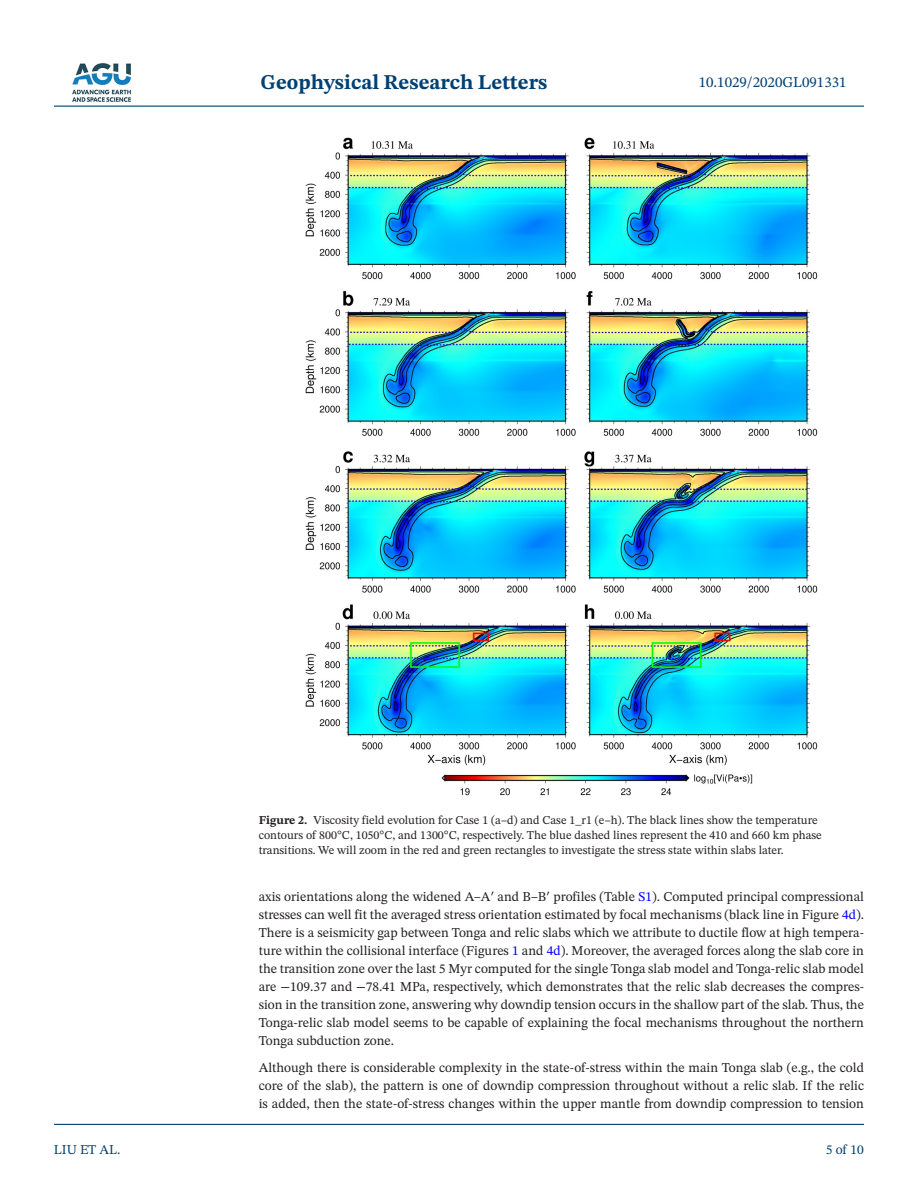
<style>
.page{position:relative;width:918px;height:1188px;background:#fff}
.page>*{position:absolute;margin:0;border:0;box-sizing:border-box;transform-origin:0 0}
.t1{font:700 21px "STIX Two Text";color:#004073}
.t2{font:15px "STIX Two Text";color:#004073}
.t3{font:13.5px/18px "STIX Two Text";color:#231f20;text-align:justify}
.t4{font:13.5px "STIX Two Text";color:#004073}
.t5{font:12px/15px "STIX Two Text";color:#231f20}
.s1{font-weight:700}
.s2{color:#00f}
</style>
<div class="page">
<hr style="left:54px;top:106px;width:810px;height:1px;background:#004073">
<hr style="left:54px;top:1124px;width:810px;height:1px;background:#004073">
<img style="left:72px;top:63px;width:59px;height:39px">
<img style="left:305px;top:137px;width:512px;height:659px">
<h1 class="t1" style="left:261px;top:67px;width:288px">Geophysical Research Letters</h1>
<p class="t2" style="left:699px;top:72px;width:149px">10.1029/2020GL091331</p>
<p class="t4" style="left:54px;top:1140px;width:68px">LIU ET AL.</p>
<p class="t5" style="left:259px;top:813px;width:565px"><span class="s1">Figure 2.</span> Viscosity field evolution for Case 1 (a–d) and Case 1_r1 (e–h). The black lines show the temperature contours of 800°C, 1050°C, and 1300°C, respectively. The blue dashed lines represent the 410 and 660 km phase transitions. We will zoom in the red and green rectangles to investigate the stress state within slabs later.</p>
<p class="t3" style="left:259px;top:887px;width:607px">axis orientations along the widened A–A′ and B–B′ profiles (Table <span class="s2">S1</span>). Computed principal compressional stresses can well fit the averaged stress orientation estimated by focal mechanisms (black line in Figure <span class="s2">4d</span>).<br>There is a seismicity gap between Tonga and relic slabs which we attribute to ductile flow at high tempera&shy;ture within the collisional interface (Figures <span class="s2">1</span> and <span class="s2">4d</span>). Moreover, the averaged forces along the slab core in the transition zone over the last 5 Myr computed for the single Tonga slab model and Tonga-relic slab model are −109.37 and −78.41 MPa, respectively, which demonstrates that the relic slab decreases the compres&shy;sion in the transition zone, answering why downdip tension occurs in the shallow part of the slab. Thus, the Tonga-relic slab model seems to be capable of explaining the focal mechanisms throughout the northern Tonga subduction zone.</p>
<p class="t3" style="left:259px;top:1058px;width:607px">Although there is considerable complexity in the state-of-stress within the main Tonga slab (e.g., the cold core of the slab), the pattern is one of downdip compression throughout without a relic slab. If the relic is added, then the state-of-stress changes within the upper mantle from downdip compression to tension</p>
<p class="t4" style="left:826px;top:1140px;width:40px">5 of 10</p>
</div>
